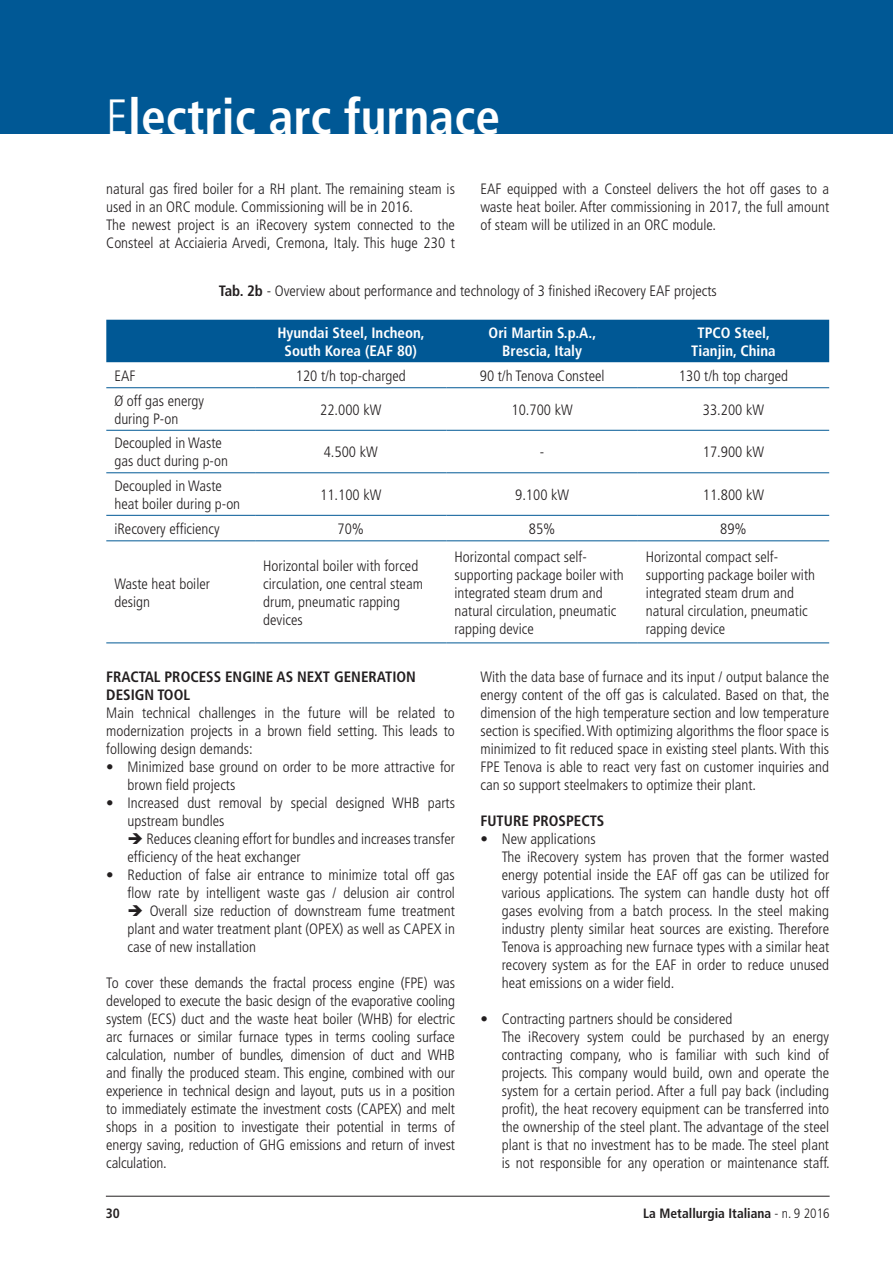
<style>
.page{position:relative;width:893px;height:1263px;background:#fff}
.page>*{position:absolute;margin:0;border:0;box-sizing:border-box;transform-origin:0 0}
.t1{font:700 condensed 49.5px "Frutiger LT Std";color:#fff}
.t2{font:300 condensed 15px/18px "Frutiger LT Std";color:#231f20}
.t3{font:700 condensed 15px/18px "Frutiger LT Std";color:#fff}
.t4{font:700 condensed 15px/18px "Frutiger LT Std";color:#231f20}
.t5{font:700 condensed 13.5px "Frutiger LT Std";color:#231f20}
.s1{font-weight:300}
.s2{font-weight:700}
</style>
<div class="page">
<div style="left:0;top:0;width:893px;height:134px;background:#005895"></div>
<hr style="left:106px;top:1196px;width:724px;height:1px;background:#231f20">
<div style="left:106px;top:320px;width:723px;height:42px;background:#005895"></div>
<hr style="left:106px;top:387px;width:149px;height:1px;background:#005895">
<hr style="left:255px;top:387px;width:191px;height:1px;background:#005895">
<hr style="left:446px;top:387px;width:192px;height:1px;background:#005895">
<hr style="left:638px;top:387px;width:191px;height:1px;background:#005895">
<hr style="left:106px;top:430px;width:149px;height:1px;background:#005895">
<hr style="left:255px;top:430px;width:191px;height:1px;background:#005895">
<hr style="left:446px;top:430px;width:192px;height:1px;background:#005895">
<hr style="left:638px;top:430px;width:191px;height:1px;background:#005895">
<hr style="left:106px;top:472px;width:149px;height:1px;background:#005895">
<hr style="left:255px;top:472px;width:191px;height:1px;background:#005895">
<hr style="left:446px;top:472px;width:192px;height:1px;background:#005895">
<hr style="left:638px;top:472px;width:191px;height:1px;background:#005895">
<hr style="left:106px;top:515px;width:149px;height:1px;background:#005895">
<hr style="left:255px;top:515px;width:191px;height:1px;background:#005895">
<hr style="left:446px;top:515px;width:192px;height:1px;background:#005895">
<hr style="left:638px;top:515px;width:191px;height:1px;background:#005895">
<hr style="left:106px;top:541px;width:149px;height:1px;background:#005895">
<hr style="left:255px;top:541px;width:191px;height:1px;background:#005895">
<hr style="left:446px;top:541px;width:192px;height:1px;background:#005895">
<hr style="left:638px;top:541px;width:191px;height:1px;background:#005895">
<hr style="left:106px;top:643px;width:149px;height:1px;background:#005895">
<hr style="left:255px;top:643px;width:191px;height:1px;background:#005895">
<hr style="left:446px;top:643px;width:192px;height:1px;background:#005895">
<hr style="left:638px;top:643px;width:191px;height:1px;background:#005895">
<h1 class="t1" style="left:106px;top:87px;width:395px"><span class="s1">E</span>lectric arc furnace</h1>
<p class="t2" style="left:106px;top:180px;width:350px">natural gas fired boiler for a RH plant. The remaining steam is used in an ORC module. Commissioning will be in 2016.<br>The newest project is an iRecovery system connected to the Consteel at Acciaieria Arvedi, Cremona, Italy. This huge 230 t</p>
<p class="t2" style="left:480px;top:180px;width:350px;text-align:justify">EAF equipped with a Consteel delivers the hot off gases to a waste heat boiler. After commissioning in 2017, the full amount of steam will be utilized in an ORC module.</p>
<p class="t2" style="left:219px;top:282px;width:500px"><span class="s2">Tab. 2b</span> - Overview about performance and technology of 3 finished iRecovery EAF projects</p>
<p class="t3" style="left:285px;top:323px;width:142px;text-indent:-7px">Hyundai Steel, Incheon,<br>South Korea (EAF</p>
<p class="t3" style="left:691px;top:323px;width:86px;text-indent:43px">Steel,<br>Tianjin, China</p>
<p class="t3" style="left:489px;top:323px;width:109px;text-align:center">Ori Martin S.p.A.,<br>Brescia, Italy</p>
<p class="t3" style="left:697px;top:323px;width:10px">TPCO</p>
<p class="t3" style="left:397px;top:341px;width:22px">80)</p>
<p class="t2" style="left:114px;top:366px;width:23px">EAF</p>
<p class="t2" style="left:296px;top:366px;width:111px">120 t/h top-charged</p>
<p class="t2" style="left:480px;top:366px;width:126px">90 t/h Tenova Consteel</p>
<p class="t2" style="left:679px;top:366px;width:111px">130 t/h top charged</p>
<p class="t2" style="left:114px;top:392px;width:91px">Ø off gas energy during P-on</p>
<p class="t2" style="left:320px;top:401px;width:63px">22.000 kW</p>
<p class="t2" style="left:511px;top:401px;width:63px">10.700 kW</p>
<p class="t2" style="left:703px;top:401px;width:63px">33.200 kW</p>
<p class="t2" style="left:114px;top:434px;width:115px">Decoupled in Waste gas duct during p-on</p>
<p class="t2" style="left:324px;top:443px;width:56px">4.500 kW</p>
<p class="t2" style="left:540px;top:443px;width:6px">-</p>
<p class="t2" style="left:703px;top:443px;width:63px">17.900 kW</p>
<p class="t2" style="left:114px;top:477px;width:127px">Decoupled in Waste heat boiler during p-on</p>
<p class="t2" style="left:320px;top:486px;width:63px">11.100 kW</p>
<p class="t2" style="left:515px;top:486px;width:56px">9.100 kW</p>
<p class="t2" style="left:703px;top:486px;width:63px">11.800 kW</p>
<p class="t2" style="left:114px;top:520px;width:107px">iRecovery efficiency</p>
<p class="t2" style="left:337px;top:520px;width:28px">70%</p>
<p class="t2" style="left:529px;top:520px;width:28px">85%</p>
<p class="t2" style="left:720px;top:520px;width:28px">89%</p>
<p class="t2" style="left:263px;top:556px;width:161px">Horizontal boiler with forced circulation, one central steam drum, pneumatic rapping devices</p>
<p class="t2" style="left:455px;top:547px;width:171px">Horizontal compact self&shy;supporting package boiler with integrated steam drum and natural circulation, pneumatic rapping device</p>
<p class="t2" style="left:646px;top:547px;width:171px">Horizontal compact self&shy;supporting package boiler with integrated steam drum and natural circulation, pneumatic rapping device</p>
<p class="t4" style="left:106px;top:667px;width:311px">Fractal process engi ne as next generation desig n tool</p>
<p class="t2" style="left:106px;top:704px;width:350px;text-align:justify">Main technical challenges in the future will be related to modernization projects in a brown field setting. This leads to following design demands:</p>
<p class="t2" style="left:128px;top:758px;width:329px;text-indent:-21px">• Minimized base ground on order to be more attractive for brown field projects</p>
<p class="t2" style="left:128px;top:794px;width:329px;text-indent:-21px">• Increased dust removal by special designed WHB parts upstream bundles</p>
<p class="t2" style="left:128px;top:830px;width:329px">➔ Reduces cleaning effort for bundles and increases transfer efficiency of the heat exchanger</p>
<p class="t2" style="left:106px;top:866px;width:350px;text-align:right">• Reduction of false air entrance to minimize total off gas flow rate by intelligent waste gas / delusion air control</p>
<p class="t2" style="left:128px;top:902px;width:329px;text-align:justify">➔ Overall size reduction of downstream fume treatment plant and water treatment plant (OPEX) as well as CAPEX in case of new installation</p>
<p class="t2" style="left:106px;top:974px;width:350px;text-align:justify">To cover these demands the fractal process engine (FPE) was developed to execute the basic design of the evaporative cooling system (ECS) duct and the waste heat boiler (WHB) for electric arc furnaces or similar furnace types in terms cooling surface calculation, number of bundles, dimension of duct and WHB and finally the produced steam. This engine, combined with our experience in technical design and layout, puts us in a position to immediately estimate the investment costs (CAPEX) and melt shops in a position to investigate their potential in terms of energy saving, reduction of GHG emissions and return of invest calculation.</p>
<p class="t2" style="left:114px;top:574px;width:97px">Waste heat boiler design</p>
<p class="t2" style="left:480px;top:668px;width:350px;text-align:justify">With the data base of furnace and its input / output balance the energy content of the off gas is calculated. Based on that, the dimension of the high temperature section and low temperature section is specified. With optimizing algorithms the floor space is minimized to fit reduced space in existing steel plants. With this FPE Tenova is able to react very fast on customer inquiries and can so support steelmakers to optimize their plant.</p>
<p class="t4" style="left:480px;top:811px;width:124px">Future Prospects</p>
<p class="t2" style="left:502px;top:830px;width:329px;text-indent:-21px">• New applications<br>The iRecovery system has proven that the former wasted energy potential inside the EAF off gas can be utilized for various applications. The system can handle dusty hot off gases evolving from a batch process. In the steel making industry plenty similar heat sources are existing. Therefore Tenova is approaching new furnace types with a similar heat recovery system as for the EAF in order to reduce unused heat emissions on a wider field.</p>
<p class="t2" style="left:502px;top:1010px;width:330px;text-indent:-21px">• Contracting partners should be considered<br>The iRecovery system could be purchased by an energy contracting company, who is familiar with such kind of projects. This company would build, own and operate the system for a certain period. After a full pay back (including profit), the heat recovery equipment can be transferred into the ownership of the steel plant. The advantage of the steel plant is that no investment has to be made. The steel plant is not responsible for any operation or maintenance staff.</p>
<p class="t5" style="left:106px;top:1205px;width:16px">30</p>
<p class="t5" style="left:643px;top:1205px;width:188px">La Metallurgia Italiana <span class="s1">- n. 9 2016</span></p>
</div>
